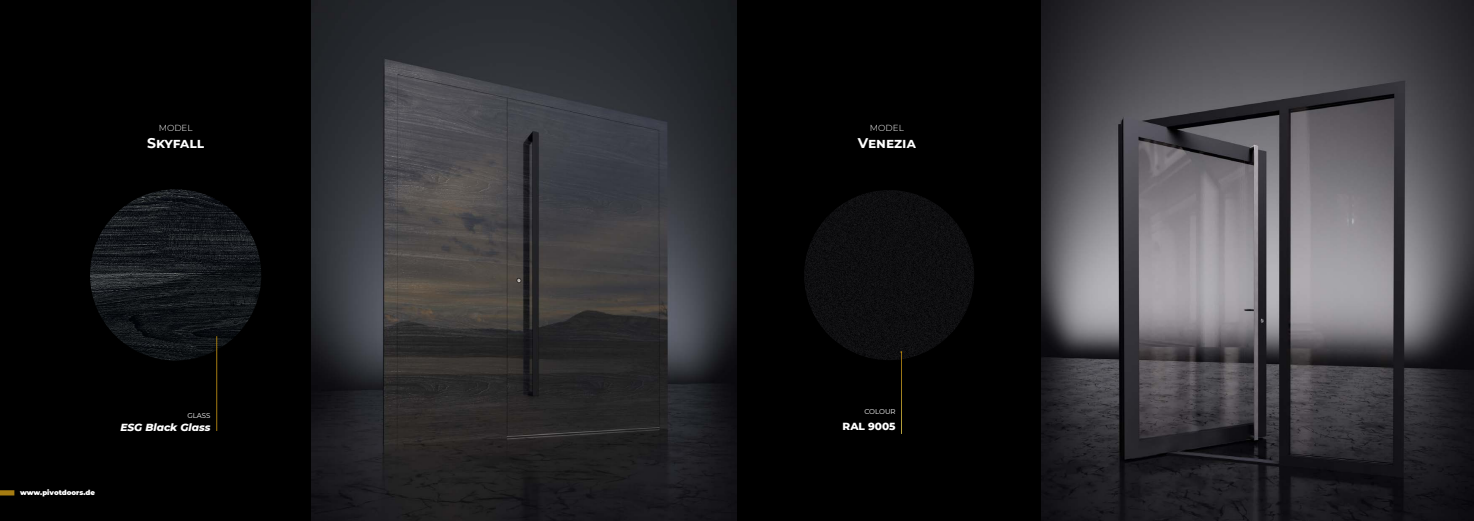
<style>
.page{position:relative;width:1474px;height:521px;background:#fff}
.page>*{position:absolute;margin:0;border:0;box-sizing:border-box;transform-origin:0 0}
.t1{font:700 14px "Montserrat";color:#fff}
.t2{font:italic 800 10.5px "Montserrat";color:#fff}
.t3{font:800 10.5px "Montserrat";color:#fff}
.t4{font:300 8.75px "Montserrat";color:#fff}
.t5{font:900 7px "Montserrat";color:#fff}
.t6{font:7px "Montserrat";color:#fff}
</style>
<div class="page">
<div style="left:0;top:0;width:737px;height:521px;background:#000"></div>
<div style="left:737px;top:0;width:736px;height:521px;background:#000"></div>
<div style="left:0;top:490px;width:14px;height:5px;background:#a57c11"></div>
<img style="left:90px;top:189px;width:171px;height:171px;border-radius:86px">
<img style="left:1041px;top:0;width:432px;height:521px">
<div style="left:803px;top:189px;width:171px;height:172px;background:#0e0e10;border-radius:86px"></div>
<hr style="left:901px;top:352px;width:1px;height:82px;background:#fff">
<hr style="left:216px;top:336px;width:1px;height:95px;background:#a57c11">
<img style="left:312px;top:0;width:425px;height:521px">
<p class="t4" style="left:159px;top:122px;width:35px">MODEL</p>
<h1 class="t1" style="left:147px;top:133px;width:58px">Skyfall</h1>
<p class="t5" style="left:20px;top:487px;width:76px">www.pivotdoors.de</p>
<p class="t6" style="left:187px;top:411px;width:25px">GLASS</p>
<h2 class="t2" style="left:120px;top:419px;width:92px">ESG Black Glass</h2>
<p class="t4" style="left:870px;top:122px;width:35px">MODEL</p>
<h1 class="t1" style="left:858px;top:133px;width:59px">Venezia</h1>
<p class="t6" style="left:864px;top:407px;width:33px">COLOUR</p>
<h2 class="t3" style="left:842px;top:419px;width:55px">RAL 9005</h2>
</div>
